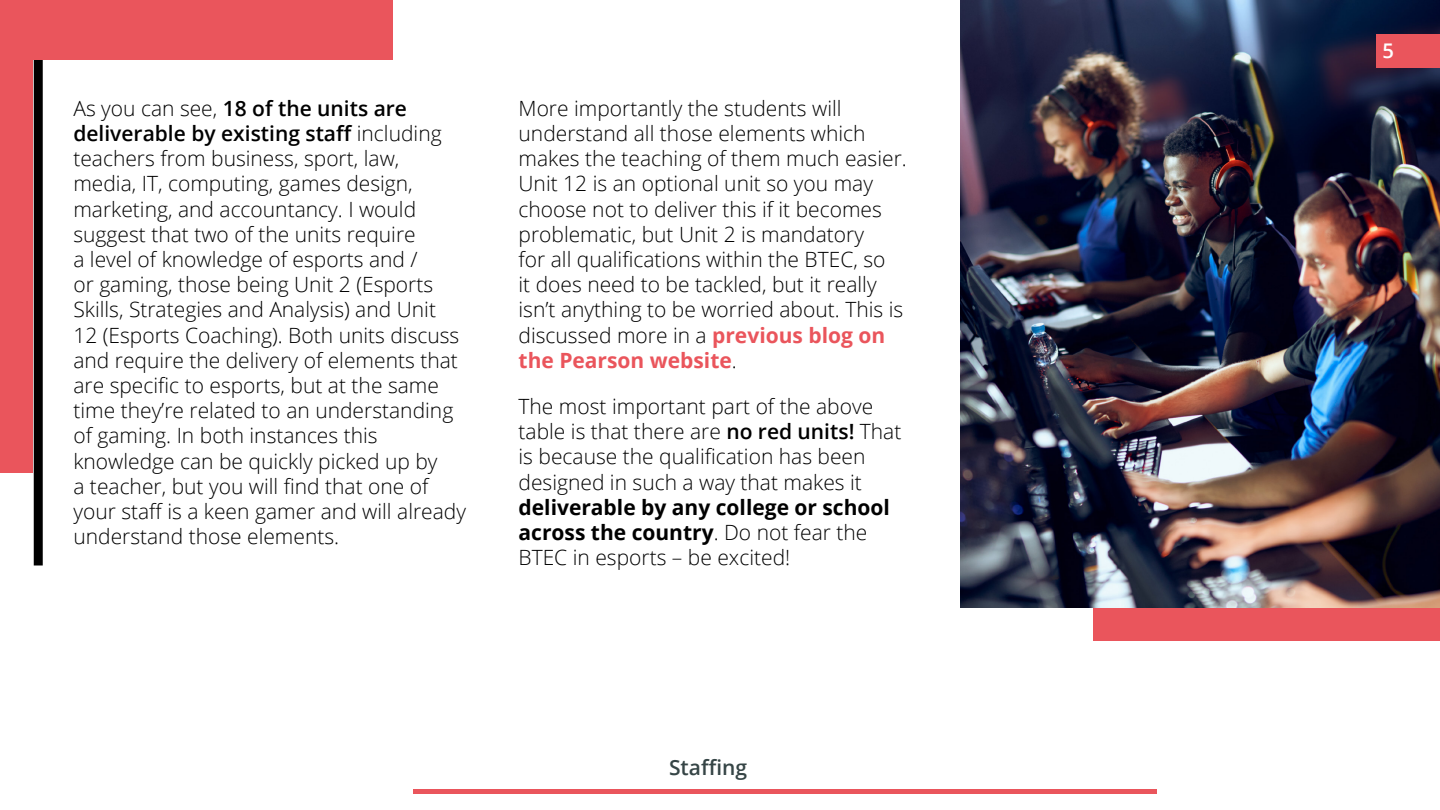
<style>
.page{position:relative;width:1440px;height:810px;background:#fff}
.page>*{position:absolute;margin:0;border:0;box-sizing:border-box;transform-origin:0 0}
.body_3col{font:300 21px/25.2px "Open Sans";color:#000}
.t1{font:600 21px "Open Sans";color:#364546}
.t2{font:600 20.17px "Open Sans";color:#fff}
.s1{font-weight:600}
.s2{font-weight:700;color:#ea555c}
.s3{font-weight:700}
</style>
<div class="page">
<div style="left:0;top:0;width:393px;height:472px;background:#ea555c"></div>
<div style="left:1094px;top:169px;width:346px;height:472px;background:#ea555c"></div>
<div style="left:34px;top:60px;width:1362px;height:547px;background:#fff"></div>
<div style="left:34px;top:60px;width:9px;height:506px;background:#000"></div>
<img style="left:960px;top:0;width:480px;height:608px">
<div style="left:413px;top:789px;width:743px;height:5px;background:#ea555c"></div>
<div style="left:1376px;top:34px;width:64px;height:34px;background:#ea555c"></div>
<p class="body_3col" style="left:73px;top:95px;width:394px">As you can see, <span class="s1">18 of the units are deliverable by existing staff</span> including teachers from business, sport, law, media, IT, computing, games design, marketing, and accountancy. I would suggest that two of the units require<br>a level of knowledge of esports and /<br>or gaming, those being Unit 2 (Esports Skills, Strategies and Analysis) and Unit<br>12 (Esports Coaching). Both units discuss and require the delivery of elements that are specific to esports, but at the same time they’re related to an understanding of gaming. In both instances this knowledge can be quickly picked up by<br>a teacher, but you will find that one of your staff is a keen gamer and will already understand those elements.</p>
<p class="body_3col" style="left:519px;top:95px;width:390px">More importantly the students will understand all those elements which makes the teaching of them much easier.<br>Unit 12 is an optional unit so you may choose not to deliver this if it becomes problematic, but Unit 2 is mandatory<br>for all qualifications within the BTEC, so<br>it does need to be tackled, but it really isn’t anything to be worried about. This is discussed more in a <span class="s2">previous blog on the Pearson website</span>.</p>
<p class="body_3col" style="left:519px;top:393px;width:384px">The most important part of the above table is that there are <span class="s1">no red units!</span> That is because the qualification has been designed in such a way that makes it <span class="s3">deliverable by any college or school across the country</span>. Do not fear the BTEC in esports – be excited!</p>
<p class="t1" style="left:669px;top:753px;width:80px">Staffing</p>
<p class="t1" style="left:701px;top:753px;width:23px">f</p>
<p class="t2" style="left:1382px;top:37px;width:13px">5</p>
</div>
